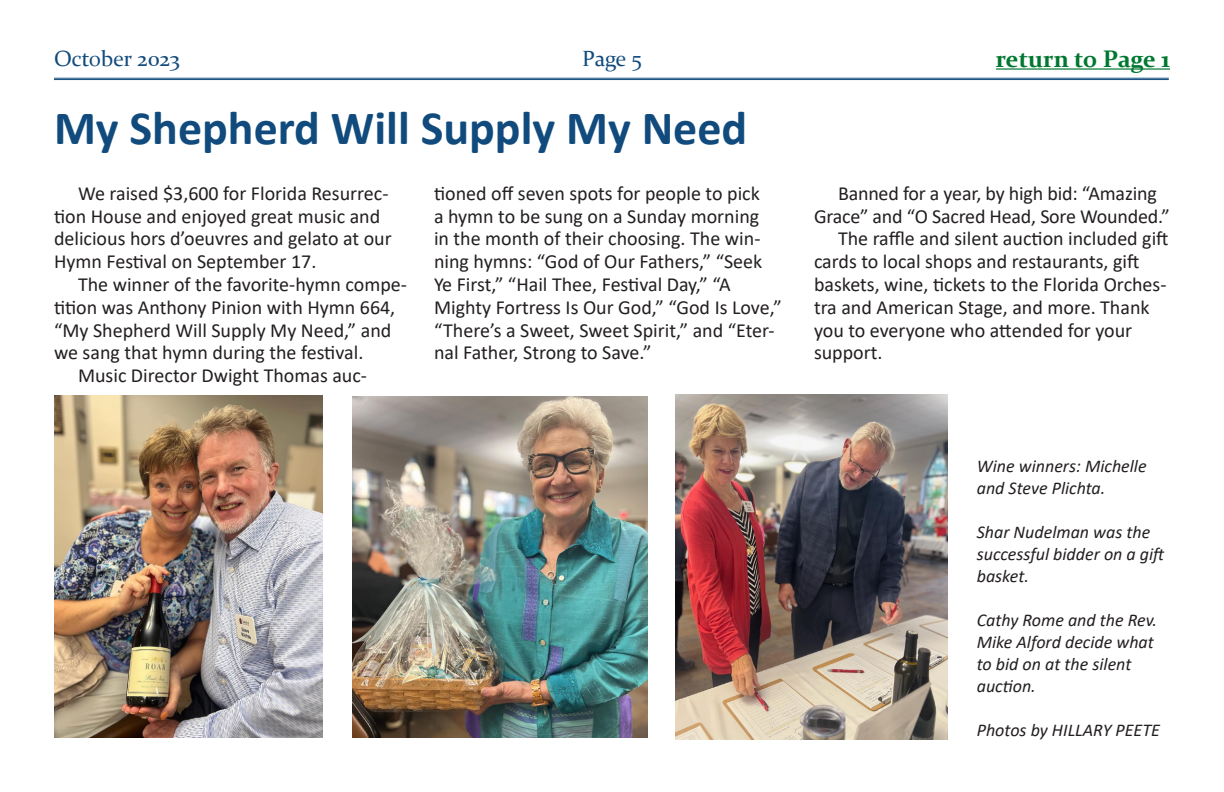
<style>
.page{position:relative;width:1224px;height:792px;background:#fff}
.page>*{position:absolute;margin:0;border:0;box-sizing:border-box;transform-origin:0 0}
.Main_Header{font:700 48px "Calibri";color:#114b7d}
.t1{font:700 24px "Constantia";color:#007730}
.t2{font:22px "Constantia";color:#114b7d}
.t3{font:20px/22.8px "Calibri";color:#231f20}
.Captions{font:italic 18px/22px "Calibri";color:#231f20}
</style>
<div class="page">
<hr style="left:54px;top:78px;width:1115px;height:1px;background:#114b7d">
<hr style="left:54px;top:79px;width:1115px;height:1px;background:#114b7d">
<hr style="left:996px;top:68px;width:174px;height:2px;background:#007730">
<img style="left:676px;top:394px;width:272px;height:345px">
<img style="left:54px;top:396px;width:269px;height:342px">
<img style="left:353px;top:396px;width:294px;height:342px">
<p class="t2" style="left:54px;top:43px;width:127px">October 2023</p>
<p class="t2" style="left:582px;top:43px;width:61px">Page 5</p>
<p class="t1" style="left:996px;top:43px;width:176px">return to Page 1</p>
<p class="Main_Header" style="left:54px;top:94px;width:695px">My Shepherd Will Supply My Need</p>
<p class="t3" style="left:54px;top:181px;width:339px;text-indent:24px">We raised $3,600 for Florida Resurrec&shy;tion House and enjoyed great music and delicious hors d’oeuvres and gelato at our Hymn Festival on September 17.</p>
<p class="t3" style="left:54px;top:272px;width:354px;text-indent:24px">The winner of the favorite-hymn compe&shy;tition was Anthony Pinion with Hymn 664, “My Shepherd Will Supply My Need,” and we sang that hymn during the festival.</p>
<p class="t3" style="left:78px;top:364px;width:291px">Music Director Dwight Thomas auc-</p>
<p class="t3" style="left:434px;top:181px;width:349px">tioned off seven spots for people to pick<br>a hymn to be sung on a Sunday morning<br>in the month of their choosing. The win&shy;ning hymns: “God of Our Fathers,” “Seek Ye First,” “Hail Thee, Festival Day,” “A Mighty Fortress Is Our God,” “God Is Love,” “There’s a Sweet, Sweet Spirit,” and “Eter&shy;nal Father, Strong to Save.”</p>
<p class="t3" style="left:814px;top:181px;width:357px;text-align:center">Banned for a year, by high bid: “Amazing<br>Grace” and “O Sacred Head, Sore Wounded.”</p>
<p class="t3" style="left:814px;top:227px;width:356px;text-indent:24px">The raffle and silent auction included gift cards to local shops and restaurants, gift baskets, wine, tickets to the Florida Orches&shy;tra and American Stage, and more. Thank you to everyone who attended for your support.</p>
<p class="Captions" style="left:977px;top:454px;width:171px">Wine winners: Michelle and Steve Plichta.</p>
<p class="Captions" style="left:977px;top:520px;width:191px">Shar Nudelman was the successful bidder on a gift basket.</p>
<p class="Captions" style="left:977px;top:608px;width:182px">Cathy Rome and the Rev.<br>Mike Alford decide what to bid on at the silent auction.</p>
<p class="Captions" style="left:977px;top:718px;width:185px">Photos by HILLARY PEETE</p>
</div>
